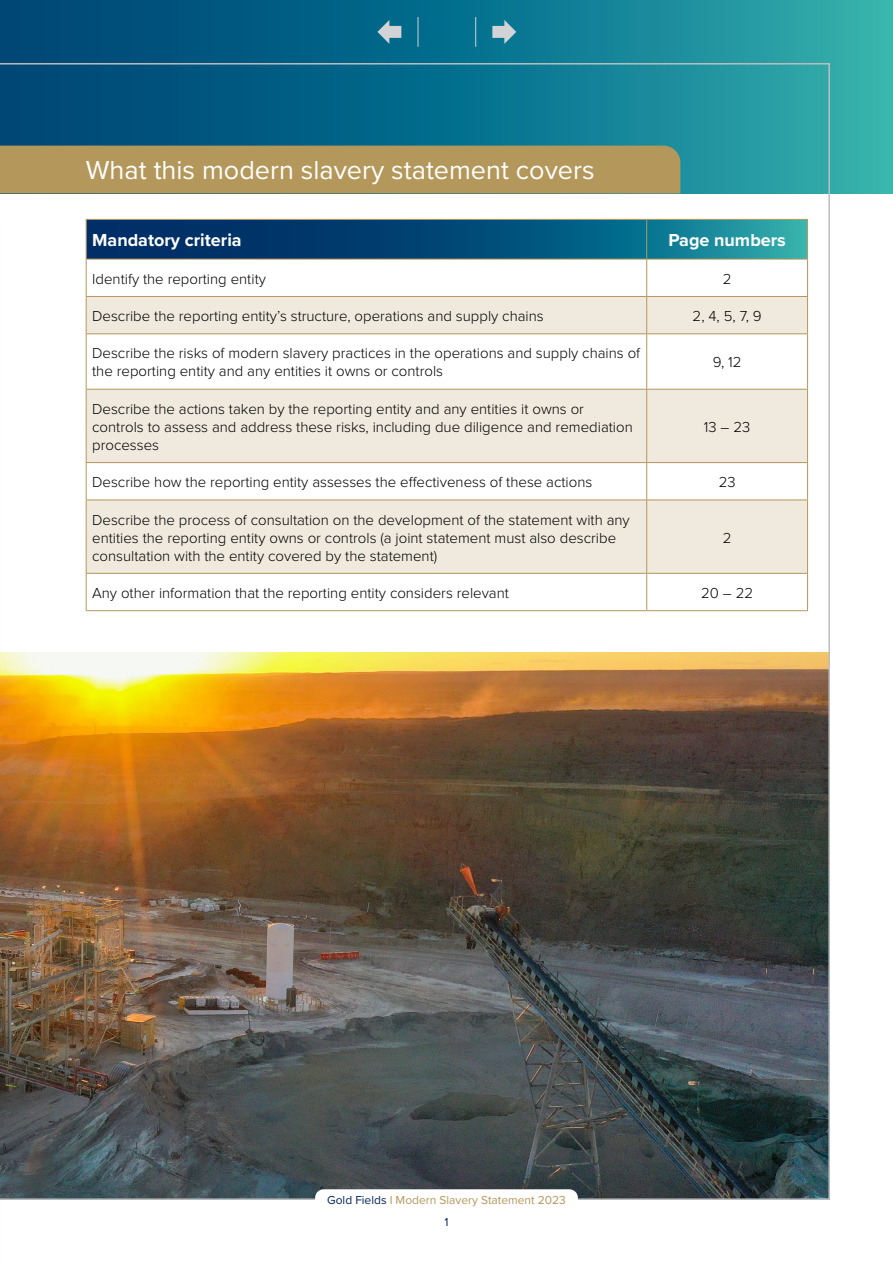
<style>
.page{position:relative;width:893px;height:1263px;background:#fff}
.page>*{position:absolute;margin:0;border:0;box-sizing:border-box;transform-origin:0 0}
.t1{font:27px "Proxima Nova";color:#fff}
.t2{font:700 18px "Proxima Nova";color:#fff}
.t3{font:300 15px/18px "Proxima Nova";color:#000}
.t4{font:12px/21.6px "Proxima Nova";color:#b4975a;text-align:center}
.s1{color:#002659}
</style>
<div class="page">
<svg style="left:0;top:0;width:893px;height:193px;background:#137b92"></svg>
<img style="left:0;top:62px;width:831px;height:1138px">
<div style="left:315px;top:1189px;width:263px;height:21px;background:#fff;border-radius:9px"></div>
<svg style="left:377px;top:20px;width:24px;height:24px"></svg>
<svg style="left:492px;top:20px;width:24px;height:24px"></svg>
<hr style="left:418px;top:17px;width:1px;height:30px;background:#d1d3d4">
<hr style="left:475px;top:17px;width:1px;height:30px;background:#d1d3d4">
<div style="left:0;top:146px;width:680px;height:47px;background:#b4975a"></div>
<svg style="left:87px;top:220px;width:720px;height:39px;background:#08557c"></svg>
<svg style="left:87px;top:260px;width:720px;height:350px"></svg>
<svg style="left:87px;top:297px;width:720px;height:276px;fill:#f0eade"></svg>
<hr style="left:86px;top:219px;width:561px;height:1px;background:#b4975a">
<hr style="left:86px;top:220px;width:1px;height:39px;background:#b4975a">
<hr style="left:647px;top:219px;width:161px;height:1px;background:#b4975a">
<hr style="left:646px;top:220px;width:1px;height:39px;background:#b4975a">
<hr style="left:807px;top:220px;width:1px;height:39px;background:#b4975a">
<hr style="left:86px;top:259px;width:561px;height:1px;background:#b4975a">
<hr style="left:86px;top:259px;width:1px;height:37px;background:#b4975a">
<hr style="left:647px;top:259px;width:161px;height:1px;background:#b4975a">
<hr style="left:646px;top:259px;width:1px;height:37px;background:#b4975a">
<hr style="left:807px;top:259px;width:1px;height:37px;background:#b4975a">
<hr style="left:86px;top:296px;width:561px;height:1px;background:#b4975a">
<hr style="left:86px;top:297px;width:1px;height:36px;background:#b4975a">
<hr style="left:647px;top:296px;width:161px;height:1px;background:#b4975a">
<hr style="left:646px;top:297px;width:1px;height:36px;background:#b4975a">
<hr style="left:807px;top:297px;width:1px;height:36px;background:#b4975a">
<hr style="left:86px;top:333px;width:561px;height:1px;background:#b4975a">
<hr style="left:86px;top:334px;width:1px;height:55px;background:#b4975a">
<hr style="left:647px;top:333px;width:161px;height:1px;background:#b4975a">
<hr style="left:646px;top:334px;width:1px;height:55px;background:#b4975a">
<hr style="left:807px;top:334px;width:1px;height:55px;background:#b4975a">
<hr style="left:86px;top:389px;width:561px;height:1px;background:#b4975a">
<hr style="left:86px;top:390px;width:1px;height:72px;background:#b4975a">
<hr style="left:647px;top:389px;width:161px;height:1px;background:#b4975a">
<hr style="left:646px;top:390px;width:1px;height:72px;background:#b4975a">
<hr style="left:807px;top:390px;width:1px;height:72px;background:#b4975a">
<hr style="left:86px;top:462px;width:561px;height:1px;background:#b4975a">
<hr style="left:86px;top:463px;width:1px;height:37px;background:#b4975a">
<hr style="left:647px;top:462px;width:161px;height:1px;background:#b4975a">
<hr style="left:646px;top:463px;width:1px;height:37px;background:#b4975a">
<hr style="left:807px;top:463px;width:1px;height:37px;background:#b4975a">
<hr style="left:86px;top:500px;width:561px;height:1px;background:#b4975a">
<hr style="left:86px;top:500px;width:1px;height:73px;background:#b4975a">
<hr style="left:647px;top:500px;width:161px;height:1px;background:#b4975a">
<hr style="left:646px;top:500px;width:1px;height:73px;background:#b4975a">
<hr style="left:807px;top:500px;width:1px;height:73px;background:#b4975a">
<hr style="left:86px;top:573px;width:561px;height:1px;background:#b4975a">
<hr style="left:86px;top:574px;width:1px;height:36px;background:#b4975a">
<hr style="left:647px;top:573px;width:161px;height:1px;background:#b4975a">
<hr style="left:646px;top:574px;width:1px;height:36px;background:#b4975a">
<hr style="left:807px;top:574px;width:1px;height:36px;background:#b4975a">
<hr style="left:86px;top:610px;width:561px;height:1px;background:#b4975a">
<hr style="left:647px;top:610px;width:161px;height:1px;background:#b4975a">
<h1 class="t1" style="left:86px;top:149px;width:510px">What this modern slavery statement covers</h1>
<p class="t2" style="left:92px;top:227px;width:151px">Mandatory criteria</p>
<p class="t2" style="left:668px;top:227px;width:119px">Page numbers</p>
<p class="t3" style="left:92px;top:270px;width:175px">Identify the reporting entity</p>
<p class="t3" style="left:723px;top:270px;width:10px">2</p>
<p class="t3" style="left:92px;top:307px;width:453px">Describe the reporting entity’s structure, operations and supply chains</p>
<p class="t3" style="left:693px;top:307px;width:71px">2, 4, 5, 7, 9</p>
<p class="t3" style="left:92px;top:345px;width:550px">Describe the risks of modern slavery practices in the operations and supply chains of the reporting entity and any entities it owns or controls</p>
<p class="t3" style="left:713px;top:354px;width:30px">9, 12</p>
<p class="t3" style="left:92px;top:400px;width:542px">Describe the actions taken by the reporting entity and any entities it owns or controls to assess and address these risks, including due diligence and remediation processes</p>
<p class="t3" style="left:704px;top:418px;width:48px">13 – 23</p>
<p class="t3" style="left:92px;top:474px;width:502px">Describe how the reporting entity assesses the effectiveness of these actions</p>
<p class="t3" style="left:719px;top:474px;width:18px">23</p>
<p class="t3" style="left:92px;top:511px;width:539px">Describe the process of consultation on the development of the statement with any entities the reporting entity owns or controls (a joint statement must also describe consultation with the entity covered by the statement)</p>
<p class="t3" style="left:723px;top:529px;width:10px">2</p>
<p class="t3" style="left:92px;top:584px;width:418px">Any other information that the reporting entity considers relevant</p>
<p class="t3" style="left:701px;top:584px;width:53px">20 – 22</p>
<p class="t4" style="left:327px;top:1189px;width:240px"><span class="s1">Gold Fields</span> I Modern Slavery Statement 2023<br><span class="s1">1</span></p>
</div>
